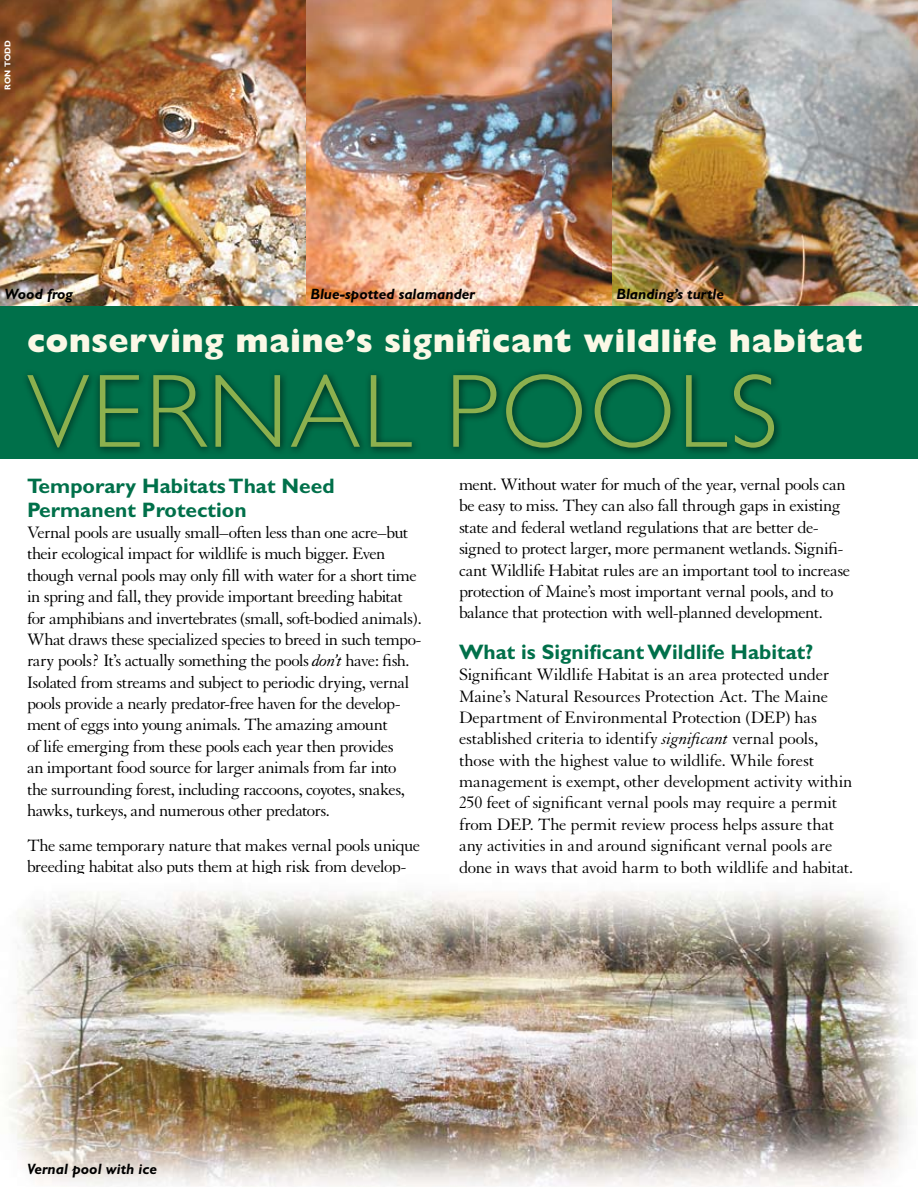
<style>
.page{position:relative;width:918px;height:1188px;background:#fff}
.page>*{position:absolute;margin:0;border:0;box-sizing:border-box;transform-origin:0 0}
.t1{font:300 105px "Gill Sans";letter-spacing:.02em;color:#8cb04e}
.t2{font:800 33px "Gill Sans";letter-spacing:.01em;color:#fbf8e6}
.t3{font:700 21px/24px "Gill Sans";color:#00704a}
.t4{font:18px/21.3px "Granjon";letter-spacing:-.03em;color:#000}
.t5{font:italic 700 15px "Gill Sans";color:#000}
.t6{font:700 8.4px "Gill Sans";color:#fff}
.s1{font-style:italic}
</style>
<div class="page">
<div style="left:0;top:306px;width:918px;height:153px;background:#00704a"></div>
<img style="left:0;top:0;width:918px;height:306px">
<div style="left:20px;top:367px;width:762px;height:91px;background:#000;opacity:.65"></div>
<img style="left:7px;top:891px;width:906px;height:295px">
<p class="t6" style="left:3px;top:90px;width:51px;rotate:-90deg">ron todd</p>
<p class="t5" style="left:4px;top:286px;width:70px">Wood frog</p>
<p class="t5" style="left:310px;top:286px;width:166px">Blue-spotted salamander</p>
<p class="t5" style="left:616px;top:286px;width:109px">Blanding’s turtle</p>
<h2 class="t2" style="left:27px;top:322px;width:838px">conserving maine’s significant wildlife habitat</h2>
<h1 class="t1" style="left:27px;top:353px;width:753px">VERNAL POOLS</h1>
<p class="t3" style="left:27px;top:474px;width:309px">Temporary Habitats That Need<br>Permanent Protection</p>
<p class="t4" style="left:27px;top:522px;width:396px">Vernal pools are usually small–often less than one acre–but their ecological impact for wildlife is much bigger. Even though vernal pools may only fill with water for a short time in spring and fall, they provide important breeding habitat for amphibians and invertebrates (small, soft-bodied animals).<br>What draws these specialized species to breed in such tempo&shy;rary pools? It’s actually something the pools <span class="s1">don’t</span> have: fish.<br>Isolated from streams and subject to periodic drying, vernal pools provide a nearly predator-free haven for the develop&shy;ment of eggs into young animals. The amazing amount<br>of life emerging from these pools each year then provides<br>an important food source for larger animals from far into the surrounding forest, including raccoons, coyotes, snakes, hawks, turkeys, and numerous other predators.</p>
<p class="t4" style="left:27px;top:835px;width:395px">The same temporary nature that makes vernal pools unique breeding habitat also puts them at high risk from develop-</p>
<p class="t4" style="left:459px;top:474px;width:393px">ment. Without water for much of the year, vernal pools can be easy to miss. They can also fall through gaps in existing state and federal wetland regulations that are better de&shy;signed to protect larger, more permanent wetlands. Signifi&shy;cant Wildlife Habitat rules are an important tool to increase protection of Maine’s most important vernal pools, and to balance that protection with well-planned development.</p>
<p class="t3" style="left:459px;top:640px;width:356px">What is Significant Wildlife Habitat?</p>
<p class="t4" style="left:459px;top:664px;width:396px">Significant Wildlife Habitat is an area protected under Maine’s Natural Resources Protection Act. The Maine Department of Environmental Protection (DEP) has established criteria to identify <span class="s1">significant</span> vernal pools, those with the highest value to wildlife. While forest management is exempt, other development activity within 250 feet of significant vernal pools may require a permit from DEP. The permit review process helps assure that any activities in and around significant vernal pools are done in ways that avoid harm to both wildlife and habitat.</p>
<p class="t5" style="left:27px;top:1160px;width:132px">Vernal pool with ice</p>
</div>
